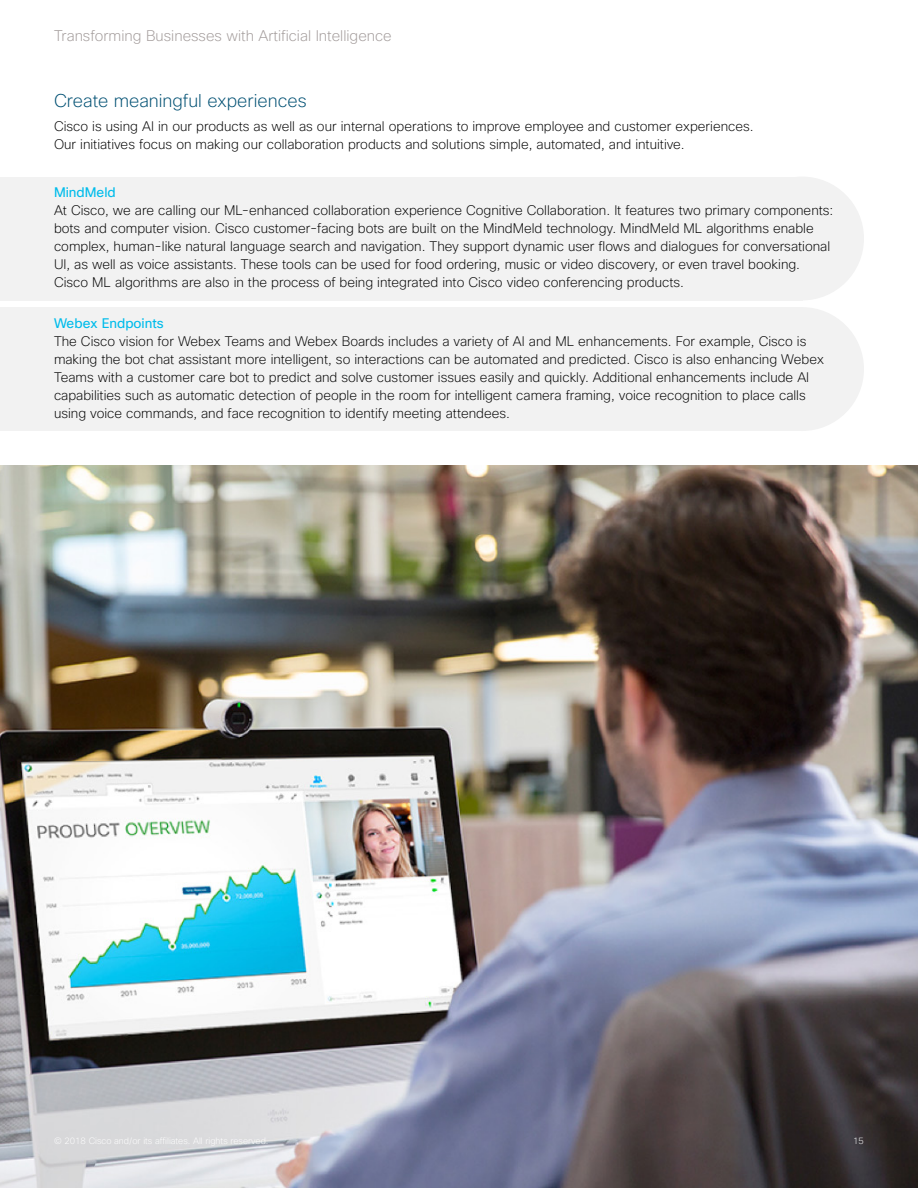
<style>
.page{position:relative;width:918px;height:1188px;background:#fff}
.page>*{position:absolute;margin:0;border:0;box-sizing:border-box;transform-origin:0 0}
.Header_3{font:200 18px "Cisco Sans";color:#005073}
.t1{font:200 15px "Cisco Sans";color:#a29b9a}
.Body{font:200 13.5px/18px "Cisco Sans";color:#000}
.Header_5{font:13.5px "Cisco Sans";color:#00bceb}
.t2{font:200 9px "Cisco Sans";color:#fff}
</style>
<div class="page">
<img style="left:0;top:465px;width:918px;height:723px">
<div style="left:0;top:177px;width:802px;height:123px;background:#f2f2f2"></div>
<div style="left:740px;top:177px;width:124px;height:123px;background:#f2f2f2;border-radius:50%"></div>
<div style="left:0;top:307px;width:802px;height:124px;background:#f2f2f2"></div>
<div style="left:740px;top:307px;width:124px;height:124px;background:#f2f2f2;border-radius:50%"></div>
<p class="t1" style="left:54px;top:26px;width:339px">Transforming Businesses with Artificial Intelligence</p>
<p class="Header_3" style="left:54px;top:89px;width:254px">Create meaningful experiences</p>
<p class="Body" style="left:54px;top:117px;width:701px">Cisco is using AI in our products as well as our internal operations to improve employee and customer experiences.<br>Our initiatives focus on making our collaboration products and solutions simple, automated, and intuitive.</p>
<p class="Header_5" style="left:54px;top:184px;width:63px">MindMeld</p>
<p class="Body" style="left:54px;top:202px;width:781px">At Cisco, we are calling our ML-enhanced collaboration experience Cognitive Collaboration. It features two primary components: bots and computer vision. Cisco customer-facing bots are built on the MindMeld technology. MindMeld ML algorithms enable complex, human-like natural language search and navigation. They support dynamic user flows and dialogues for conversational UI, as well as voice assistants. These tools can be used for food ordering, music or video discovery, or even travel booking.<br>Cisco ML algorithms are also in the process of being integrated into Cisco video conferencing products.</p>
<p class="Header_5" style="left:54px;top:314px;width:111px">Webex Endpoints</p>
<p class="Body" style="left:54px;top:332px;width:771px">The Cisco vision for Webex Teams and Webex Boards includes a variety of AI and ML enhancements. For example, Cisco is making the bot chat assistant more intelligent, so interactions can be automated and predicted. Cisco is also enhancing Webex Teams with a customer care bot to predict and solve customer issues easily and quickly. Additional enhancements include AI capabilities such as automatic detection of people in the room for intelligent camera framing, voice recognition to place calls using voice commands, and face recognition to identify meeting attendees.</p>
<p class="t2" style="left:853px;top:1135px;width:12px">15</p>
</div>
